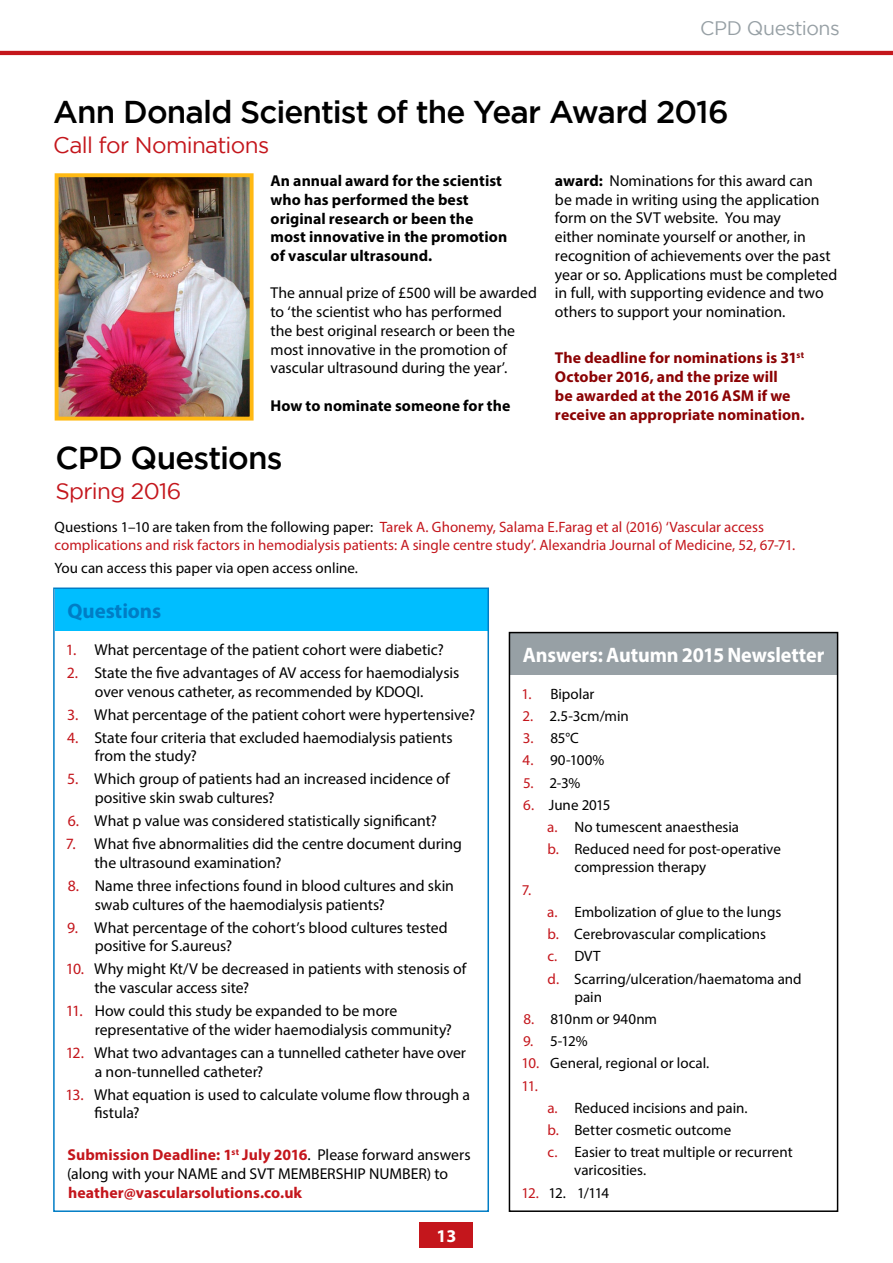
<style>
.page{position:relative;width:893px;height:1263px;background:#fff}
.page>*{position:absolute;margin:0;border:0;box-sizing:border-box;transform-origin:0 0}
.t1{font:500 31.5px "Gotham";letter-spacing:-.03em;color:#000}
.t2{font:22.5px "Gotham";letter-spacing:-.025em;color:#c4161c}
.t3{font:700 21px "Myriad Pro";letter-spacing:-.005em;color:#fff;scale:.96 1}
.t4{font:700 21px "Myriad Pro";letter-spacing:-.005em;color:#007dc5}
.t5{font:19.5px "Gotham";letter-spacing:-.025em;color:#97a0a5}
.t6{font:700 18px "Myriad Pro";color:#fff}
.t7{font:15.75px/18.8px "Myriad Pro";letter-spacing:-.005em;color:#000}
.t8{font:700 15.75px/18.8px "Myriad Pro";letter-spacing:.005em;color:#000}
.t9{font:700 15.75px/18.8px "Myriad Pro";letter-spacing:.005em;color:#8b0304}
.t10{font:700 15.75px "Myriad Pro";letter-spacing:.005em;color:#c4161c}
.t11{font:15px/22.2px "Myriad Pro";color:#000}
.t12{font:15px/18px "Myriad Pro";color:#c4161c}
.s1{font-weight:700}
.s2{color:#000}
.s3{color:#c4161c}
.s4{font-weight:700;color:#c4161c}
</style>
<div class="page">
<hr style="left:0;top:51px;width:893px;height:4px;background:#c4161c">
<img style="left:60px;top:178px;width:189px;height:238px">
<div style="left:55px;top:173px;width:199px;height:248px;border:4px solid #ffb913"></div>
<div style="left:55px;top:589px;width:432px;height:41px;background:#00beff"></div>
<div style="left:53px;top:587px;width:436px;height:625px;border:2px solid #007dc5"></div>
<div style="left:510px;top:633px;width:327px;height:42px;background:#97a0a5"></div>
<div style="left:509px;top:632px;width:329px;height:580px;border:2px solid #000"></div>
<div style="left:420px;top:1222px;width:53px;height:26px;background:#c4161c"></div>
<p class="t5" style="left:700px;top:17px;width:141px">CPD Questions</p>
<h1 class="t1" style="left:53px;top:94px;width:677px">Ann Donald Scientist of the Year Award 2016</h1>
<h2 class="t2" style="left:53px;top:133px;width:218px">Call for Nominations</h2>
<p class="t8" style="left:271px;top:171px;width:238px">An annual award for the scientist who has performed the best original research or been the most innovative in the promotion of vascular ultrasound.</p>
<p class="t7" style="left:271px;top:284px;width:268px">The annual prize of £500 will be awarded to ‘the scientist who has performed<br>the best original research or been the most innovative in the promotion of vascular ultrasound during the year’.</p>
<p class="t8" style="left:271px;top:396px;width:241px">How to nominate someone for the</p>
<h1 class="t1" style="left:55px;top:439px;width:229px">CPD Questions</h1>
<h2 class="t2" style="left:55px;top:478px;width:127px">Spring 2016</h2>
<p class="t7" style="left:555px;top:171px;width:284px"><span class="s1">award:</span> Nominations for this award can<br>be made in writing using the application form on the SVT website. You may<br>either nominate yourself or another, in recognition of achievements over the past year or so. Applications must be completed in full, with supporting evidence and two others to support your nomination.</p>
<p class="t9" style="left:555px;top:348px;width:251px">The deadline for nominations is 31<sup>st </sup>October 2016, and the prize will<br>be awarded at the 2016 ASM if we receive an appropriate nomination.</p>
<p class="t12" style="left:55px;top:518px;width:742px"><span class="s2">Questions 1–10 are taken from the following paper:</span> Tarek A. Ghonemy, Salama E.Farag et al (2016) ‘Vascular access complications and risk factors in hemodialysis patients: A single centre study’. Alexandria Journal of Medicine, 52, 67-71.</p>
<p class="t11" style="left:55px;top:556px;width:305px">You can access this paper via open access online.</p>
<h3 class="t4" style="left:68px;top:597px;width:95px">Questions</h3>
<p class="t7" style="left:66px;top:640px;width:380px"><span class="s3">1.</span> What percentage of the patient cohort were diabetic?</p>
<p class="t7" style="left:67px;top:663px;width:394px;text-align:center"><span class="s3">2.</span> State the five advantages of AV access for haemodialysis over venous catheter, as recommended by KDOQI.</p>
<p class="t7" style="left:67px;top:705px;width:410px"><span class="s3">3.</span> What percentage of the patient cohort were hypertensive?</p>
<p class="t7" style="left:95px;top:728px;width:359px;text-indent:-28px"><span class="s3">4.</span> State four criteria that excluded haemodialysis patients from the study?</p>
<p class="t7" style="left:95px;top:769px;width:356px;text-indent:-27px"><span class="s3">5.</span> Which group of patients had an increased incidence of positive skin swab cultures?</p>
<p class="t7" style="left:68px;top:811px;width:371px"><span class="s3">6.</span> What p value was considered statistically significant?</p>
<p class="t7" style="left:94px;top:834px;width:369px;text-indent:-29px"><span class="s3">7.</span> What five abnormalities did the centre document during the ultrasound examination?</p>
<p class="t7" style="left:95px;top:876px;width:361px;text-indent:-27px"><span class="s3">8.</span> Name three infections found in blood cultures and skin swab cultures of the haemodialysis patients?</p>
<p class="t7" style="left:95px;top:918px;width:354px;text-indent:-27px"><span class="s3">9.</span> What percentage of the cohort’s blood cultures tested positive for S.aureus?</p>
<p class="t7" style="left:94px;top:959px;width:373px;text-indent:-29px"><span class="s3">10.</span> Why might Kt/V be decreased in patients with stenosis of the vascular access site?</p>
<p class="t7" style="left:95px;top:1001px;width:359px;text-indent:-29px"><span class="s3">11.</span> How could this study be expanded to be more representative of the wider haemodialysis community?</p>
<p class="t7" style="left:95px;top:1043px;width:373px;text-indent:-29px"><span class="s3">12.</span> What two advantages can a tunnelled catheter have over a non-tunnelled catheter?</p>
<p class="t7" style="left:94px;top:1084px;width:377px;text-indent:-29px"><span class="s3">13.</span> What equation is used to calculate volume flow through a fistula?</p>
<p class="t7" style="left:67px;top:1145px;width:405px"><span class="s4">Submission Deadline: 1</span><sup>st</sup> <span class="s4">July 2016</span>. Please forward answers (along with your NAME and SVT MEMBERSHIP NUMBER) to</p>
<p class="t10" style="left:68px;top:1182px;width:236px">heather@vascularsolutions.co.uk</p>
<h3 class="t3" style="left:523px;top:641px;width:316px">Answers: Autumn 2015 Newsletter</h3>
<p class="t11" style="left:521px;top:682px;width:75px"><span class="s3">1.</span> Bipolar</p>
<p class="t11" style="left:522px;top:704px;width:108px"><span class="s3">2.</span> 2.5-3cm/min</p>
<p class="t11" style="left:523px;top:727px;width:58px"><span class="s3">3.</span> 85°C</p>
<p class="t11" style="left:523px;top:749px;width:83px"><span class="s3">4.</span> 90-100%</p>
<p class="t11" style="left:523px;top:771px;width:59px"><span class="s3">5.</span> 2-3%</p>
<p class="t11" style="left:547px;top:793px;width:235px;text-indent:-24px"><span class="s3">6.</span> June 2015<br><span class="s3">a.</span> No tumescent anaesthesia<br><span class="s3">b.</span> Reduced need for post-operative</p>
<p class="t11" style="left:574px;top:856px;width:133px">compression therapy</p>
<p class="t12" style="left:522px;top:880px;width:11px">7.</p>
<p class="t11" style="left:547px;top:900px;width:256px"><span class="s3">a.</span> Embolization of glue to the lungs<br><span class="s3">b.</span> Cerebrovascular complications<br><span class="s3">c.</span> DVT<br><span class="s3">d.</span> Scarring/ulceration/haematoma and</p>
<p class="t11" style="left:574px;top:985px;width:29px">pain</p>
<p class="t11" style="left:523px;top:1007px;width:135px"><span class="s3">8.</span> 810nm or 940nm</p>
<p class="t11" style="left:523px;top:1030px;width:66px"><span class="s3">9.</span> 5-12%</p>
<p class="t11" style="left:521px;top:1052px;width:189px"><span class="s3">10.</span> General, regional or local.<br><span class="s3">11.</span></p>
<p class="t11" style="left:547px;top:1096px;width:247px"><span class="s3">a.</span> Reduced incisions and pain.<br><span class="s3">b.</span> Better cosmetic outcome<br><span class="s3">c.</span> Easier to treat multiple or recurrent</p>
<p class="t11" style="left:574px;top:1159px;width:74px">varicosities.</p>
<p class="t11" style="left:522px;top:1181px;width:89px"><span class="s3">12.</span> 12. 1/114</p>
<p class="t6" style="left:436px;top:1224px;width:21px">13</p>
</div>
